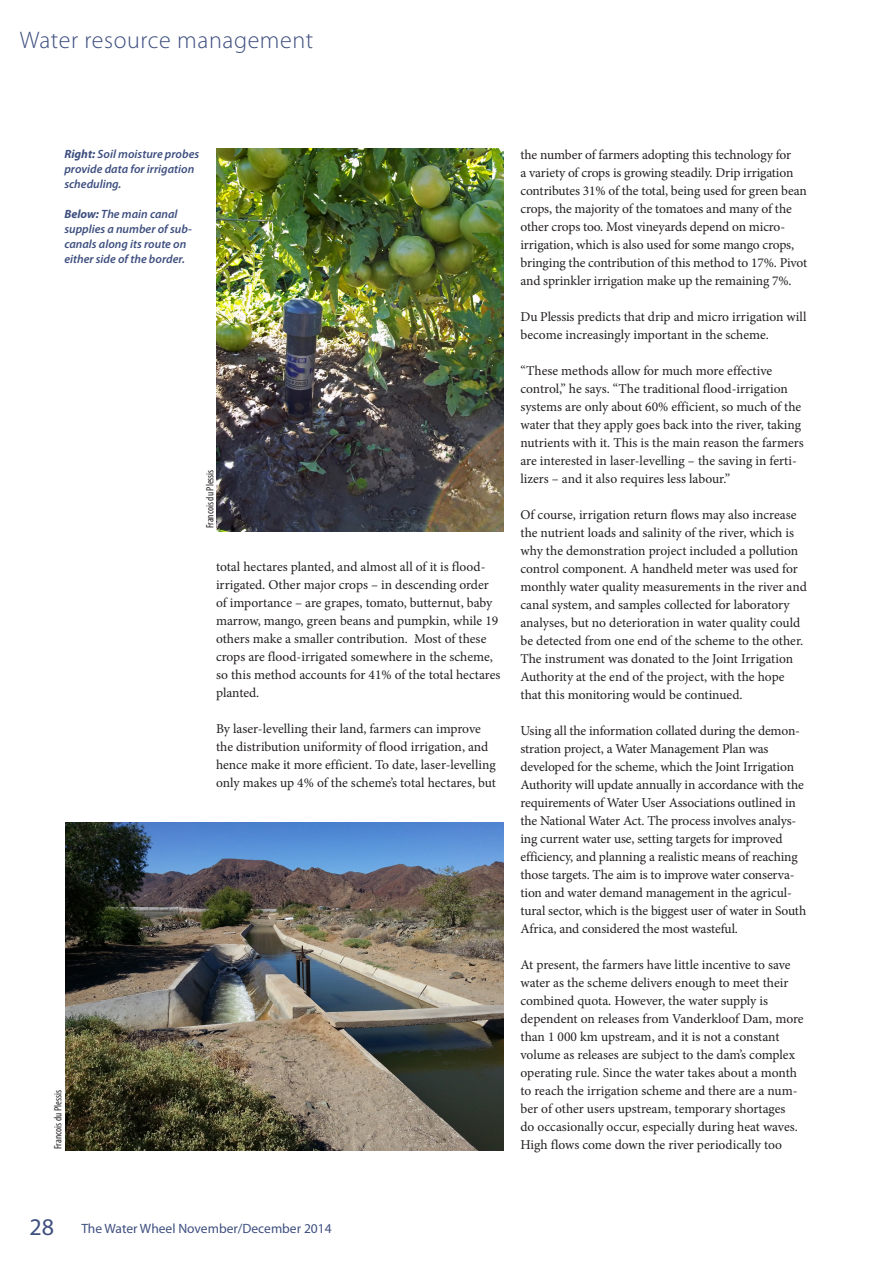
<style>
.page{position:relative;width:893px;height:1263px;background:#fff}
.page>*{position:absolute;margin:0;border:0;box-sizing:border-box;transform-origin:0 0}
.t1{font:300 24px "Myriad Pro";letter-spacing:.025em;color:#3f5080}
.Body_text_no_indent{font:13.5px/18px "Minion Pro";letter-spacing:-.005em;color:#231f20}
.t2{font:13.5px "Myriad Pro";color:#3f5080}
.t3{font:italic 600 12px/15px "Myriad Pro";color:#3f5080}
.Photo_credit{font:condensed 10.65px "Myriad Pro";color:#231f20}
.s1{font-weight:700}
.s2{font-size:24px}
</style>
<div class="page">
<img style="left:216px;top:149px;width:287px;height:383px">
<img style="left:65px;top:822px;width:438px;height:329px">
<h1 class="t1" style="left:20px;top:26px;width:295px">Water resource management</h1>
<p class="t3" style="left:64px;top:146px;width:136px"><span class="s1">Right:</span> Soil moisture probes provide data for irrigation scheduling.</p>
<p class="t3" style="left:64px;top:206px;width:129px"><span class="s1">Below:</span> The main canal supplies a number of sub&shy;canals along its route on either side of the border.</p>
<p class="Photo_credit" style="left:204px;top:528px;width:60px;rotate:-90deg">Francois du Plessis</p>
<p class="Photo_credit" style="left:51px;top:1149px;width:60px;rotate:-90deg">Francois du Plessis</p>
<p class="Body_text_no_indent" style="left:216px;top:558px;width:286px">total hectares planted, and almost all of it is flood&shy;irrigated. Other major crops – in descending order of importance – are grapes, tomato, butternut, baby marrow, mango, green beans and pumpkin, while 19 others make a smaller contribution. Most of these crops are flood-irrigated somewhere in the scheme, so this method accounts for 41% of the total hectares planted.</p>
<p class="Body_text_no_indent" style="left:216px;top:720px;width:281px">By laser-levelling their land, farmers can improve the distribution uniformity of flood irrigation, and hence make it more efficient. To date, laser-levelling only makes up 4% of the scheme’s total hectares, but</p>
<p class="Body_text_no_indent" style="left:520px;top:145px;width:288px">the number of farmers adopting this technology for<br>a variety of crops is growing steadily. Drip irrigation contributes 31% of the total, being used for green bean crops, the majority of the tomatoes and many of the other crops too. Most vineyards depend on micro&shy;irrigation, which is also used for some mango crops, bringing the contribution of this method to 17%. Pivot and sprinkler irrigation make up the remaining 7%.</p>
<p class="Body_text_no_indent" style="left:520px;top:307px;width:288px">Du Plessis predicts that drip and micro irrigation will become increasingly important in the scheme.</p>
<p class="Body_text_no_indent" style="left:520px;top:361px;width:285px">“These methods allow for much more effective control,” he says. “The traditional flood-irrigation systems are only about 60% efficient, so much of the water that they apply goes back into the river, taking nutrients with it. This is the main reason the farmers are interested in laser-levelling – the saving in ferti&shy;lizers – and it also requires less labour.”</p>
<p class="Body_text_no_indent" style="left:520px;top:505px;width:288px">Of course, irrigation return flows may also increase the nutrient loads and salinity of the river, which is why the demonstration project included a pollution control component. A handheld meter was used for monthly water quality measurements in the river and canal system, and samples collected for laboratory analyses, but no deterioration in water quality could be detected from one end of the scheme to the other.<br>The instrument was donated to the Joint Irrigation Authority at the end of the project, with the hope that this monitoring would be continued.</p>
<p class="Body_text_no_indent" style="left:520px;top:721px;width:287px">Using all the information collated during the demon&shy;stration project, a Water Management Plan was developed for the scheme, which the Joint Irrigation Authority will update annually in accordance with the requirements of Water User Associations outlined in the National Water Act. The process involves analys&shy;ing current water use, setting targets for improved efficiency, and planning a realistic means of reaching those targets. The aim is to improve water conserva&shy;tion and water demand management in the agricul&shy;tural sector, which is the biggest user of water in South Africa, and considered the most wasteful.</p>
<p class="Body_text_no_indent" style="left:520px;top:955px;width:285px">At present, the farmers have little incentive to save water as the scheme delivers enough to meet their combined quota. However, the water supply is dependent on releases from Vanderkloof Dam, more than 1 000 km upstream, and it is not a constant volume as releases are subject to the dam’s complex operating rule. Since the water takes about a month to reach the irrigation scheme and there are a num&shy;ber of other users upstream, temporary shortages<br>do occasionally occur, especially during heat waves.<br>High flows come down the river periodically too</p>
<p class="t2" style="left:30px;top:1220px;width:304px"><span class="s2">28</span> The Water Wheel November/December 2014</p>
</div>
